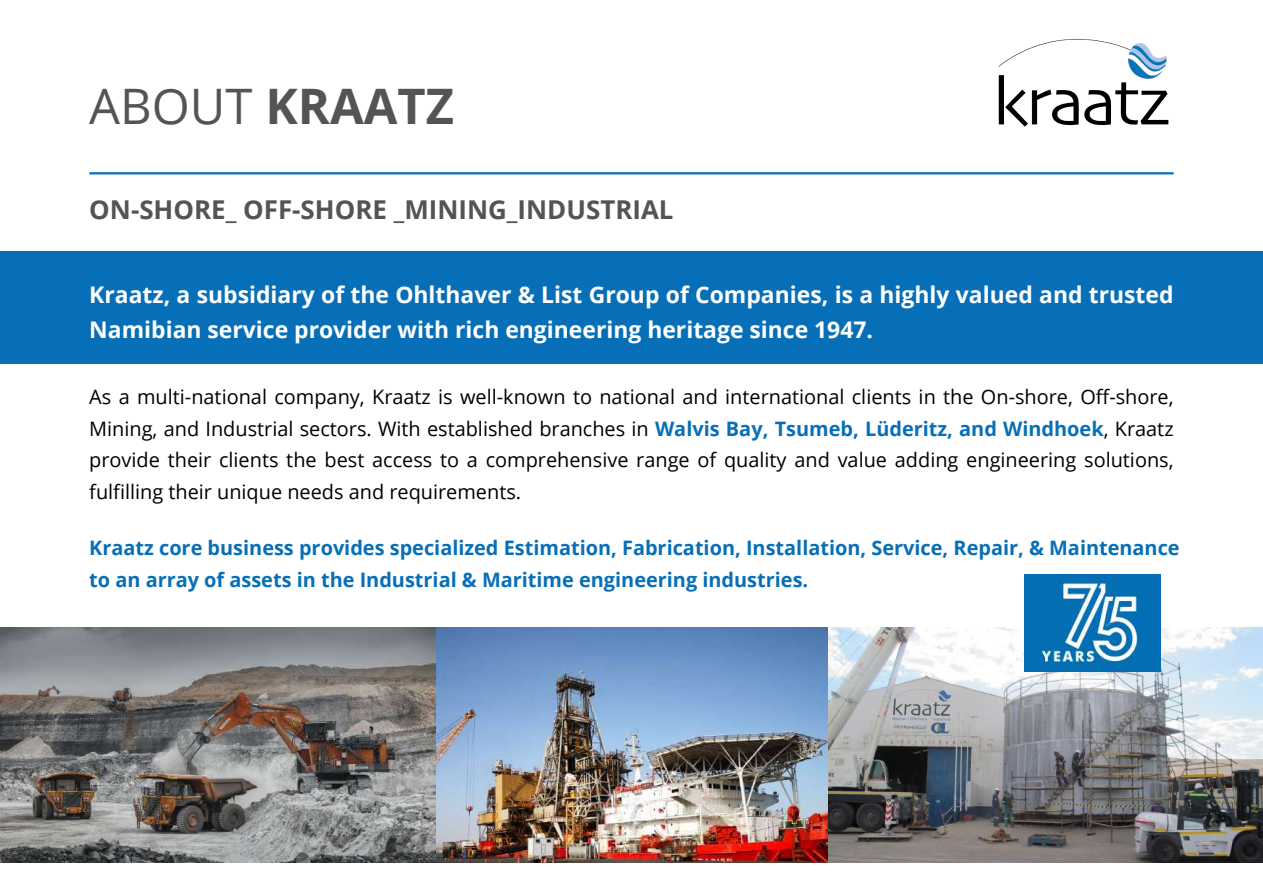
<style>
.page{position:relative;width:1263px;height:894px;background:#fff}
.page>*{position:absolute;margin:0;border:0;box-sizing:border-box;transform-origin:0 0}
.t1{font:700 48.9px "Open Sans";color:#545454}
.t2{font:700 25.95px "Open Sans";color:#545454}
.t3{font:700 22.95px/34.8px "Open Sans";color:#fff}
.t4{font:19.95px/31.5px "Open Sans";color:#000;text-align:justify}
.t5{font:700 19.95px/31.5px "Open Sans";color:#076fb7}
.s1{font-weight:400}
.s2{font-weight:700;color:#076fb7}
</style>
<div class="page">
<hr style="left:89px;top:172px;width:1085px;height:2px;background:#076fb7">
<img style="left:998px;top:39px;width:171px;height:88px">
<img style="left:827px;top:627px;width:435px;height:235px">
<img style="left:435px;top:627px;width:392px;height:235px">
<img style="left:0;top:627px;width:435px;height:235px">
<div style="left:0;top:251px;width:1263px;height:112px;background:#076fb7"></div>
<img style="left:1024px;top:574px;width:136px;height:97px">
<h1 class="t1" style="left:89px;top:72px;width:366px"><span class="s1">ABOUT</span> KRAATZ</h1>
<h2 class="t2" style="left:89px;top:191px;width:586px">ON-SHORE_ OFF-SHORE _MINING_INDUSTRIAL</h2>
<p class="t3" style="left:89px;top:276px;width:1086px">Kraatz, a subsidiary of the Ohlthaver &amp; List Group of Companies, is a highly valued and trusted<br>Namibian service provider with rich engineering heritage since 1947.</p>
<p class="t4" style="left:89px;top:380px;width:1086px">As a multi-national company, Kraatz is well-known to national and international clients in the On-shore, Off-shore, Mining, and Industrial sectors. With established branches in <span class="s2">Walvis Bay, Tsumeb, Lüderitz, and Windhoek</span>, Kraatz provide their clients the best access to a comprehensive range of quality and value adding engineering solutions, fulfilling their unique needs and requirements.</p>
<p class="t5" style="left:89px;top:532px;width:1092px">Kraatz core business provides specialized Estimation, Fabrication, Installation, Service, Repair, &amp; Maintenance to an array of assets in the Industrial &amp; Maritime engineering industries.</p>
</div>
